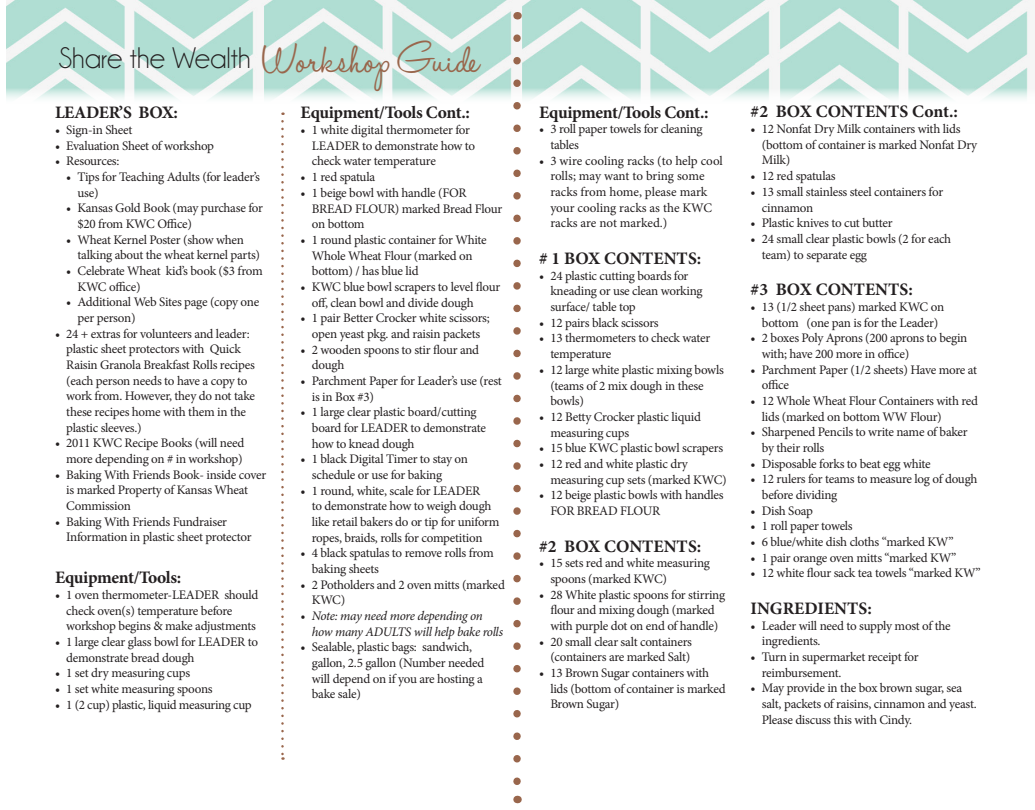
<style>
.page{position:relative;width:1035px;height:810px;background:#fff}
.page>*{position:absolute;margin:0;border:0;box-sizing:border-box;transform-origin:0 0}
.t1{font:48.75px "Halo Handletter";color:#99664c}
.t2{font:30px "Champagne&Limousines";color:#231f20}
.Paragraph_Style_1{font:700 17.5px "Minion Pro";letter-spacing:-.015em;color:#231f20}
.t3{font:13px/15.6px "Minion Pro";letter-spacing:-.02em;color:#231f20}
.t4{font:italic 13px/15.6px "Minion Pro";letter-spacing:-.025em;color:#231f20}
</style>
<div class="page">
<img style="left:6px;top:0;width:1024px;height:99px">
<svg style="left:513px;top:38px;width:8px;height:747px"></svg>
<svg style="left:281px;top:121px;width:3px;height:639px"></svg>
<p class="t2" style="left:58px;top:43px;width:194px">Share the Wealth</p>
<p class="t1" style="left:263px;top:34px;width:218px">Workshop Guide</p>
<p class="Paragraph_Style_1" style="left:55px;top:100px;width:125px">LEADER’S BOX:</p>
<p class="t3" style="left:55px;top:122px;width:79px">• Sign-in Sheet</p>
<p class="t3" style="left:55px;top:138px;width:161px">• Evaluation Sheet of workshop</p>
<p class="t3" style="left:55px;top:153px;width:66px">• Resources:</p>
<p class="t3" style="left:78px;top:169px;width:184px;text-indent:-11px">• Tips for Teaching Adults (for leader’s use)</p>
<p class="t3" style="left:78px;top:200px;width:187px;text-indent:-11px">• Kansas Gold Book (may purchase for $20 from KWC Office)</p>
<p class="t3" style="left:78px;top:232px;width:184px;text-indent:-11px">• Wheat Kernel Poster (show when talking about the wheat kernel parts)</p>
<p class="t3" style="left:78px;top:263px;width:187px;text-indent:-11px">• Celebrate Wheat kid’s book ($3 from<br>KWC office)</p>
<p class="t3" style="left:78px;top:294px;width:183px;text-indent:-11px">• Additional Web Sites page (copy one per person)</p>
<p class="t3" style="left:66px;top:326px;width:190px;text-indent:-11px">• 24 + extras for volunteers and leader: plastic sheet protectors with Quick Raisin Granola Breakfast Rolls recipes (each person needs to have a copy to work from. However, they do not take these recipes home with them in the plastic sleeves.)</p>
<p class="t3" style="left:55px;top:435px;width:191px;text-align:right">• 2011 KWC Recipe Books (will need more depending on # in workshop)</p>
<p class="t3" style="left:66px;top:467px;width:201px;text-indent:-11px">• Baking With Friends Book- inside cover is marked Property of Kansas Wheat<br>Commission</p>
<p class="t3" style="left:66px;top:514px;width:187px;text-indent:-11px">• Baking With Friends Fundraiser<br>Information in plastic sheet protector</p>
<p class="Paragraph_Style_1" style="left:55px;top:566px;width:128px">Equipment/Tools:</p>
<p class="t3" style="left:66px;top:587px;width:194px;text-indent:-11px">• 1 oven thermometer-LEADER should check oven(s) temperature before workshop begins &amp; make adjustments</p>
<p class="t3" style="left:66px;top:634px;width:193px;text-indent:-11px">• 1 large clear glass bowl for LEADER to demonstrate bread dough</p>
<p class="t3" style="left:55px;top:666px;width:137px">• 1 set dry measuring cups</p>
<p class="t3" style="left:55px;top:681px;width:159px">• 1 set white measuring spoons</p>
<p class="t3" style="left:55px;top:697px;width:198px">• 1 (2 cup) plastic, liquid measuring cup</p>
<p class="Paragraph_Style_1" style="left:301px;top:101px;width:171px">Equipment/Tools Cont.:</p>
<p class="t3" style="left:312px;top:122px;width:165px;text-indent:-11px">• 1 white digital thermometer for<br>LEADER to demonstrate how to check water temperature</p>
<p class="t3" style="left:301px;top:169px;width:76px">• 1 red spatula</p>
<p class="t3" style="left:312px;top:185px;width:192px;text-indent:-11px">• 1 beige bowl with handle (FOR<br>BREAD FLOUR) marked Bread Flour on bottom</p>
<p class="t3" style="left:312px;top:232px;width:176px;text-indent:-11px">• 1 round plastic container for White<br>Whole Wheat Flour (marked on bottom) / has blue lid</p>
<p class="t3" style="left:312px;top:279px;width:190px;text-indent:-11px">• KWC blue bowl scrapers to level flour off, clean bowl and divide dough</p>
<p class="t3" style="left:301px;top:310px;width:191px;text-align:center">• 1 pair Better Crocker white scissors; open yeast pkg. and raisin packets</p>
<p class="t3" style="left:312px;top:342px;width:169px;text-indent:-11px">• 2 wooden spoons to stir flour and dough</p>
<p class="t3" style="left:312px;top:373px;width:191px;text-indent:-11px">• Parchment Paper for Leader’s use (rest is in Box #3)</p>
<p class="t3" style="left:312px;top:404px;width:176px;text-indent:-11px">• 1 large clear plastic board/cutting board for LEADER to demonstrate how to knead dough</p>
<p class="t3" style="left:312px;top:451px;width:158px;text-indent:-11px">• 1 black Digital Timer to stay on schedule or use for baking</p>
<p class="t3" style="left:312px;top:483px;width:189px;text-indent:-11px">• 1 round, white, scale for LEADER<br>to demonstrate how to weigh dough like retail bakers do or tip for uniform ropes, braids, rolls for competition</p>
<p class="t3" style="left:312px;top:545px;width:183px;text-indent:-11px">• 4 black spatulas to remove rolls from baking sheets</p>
<p class="t3" style="left:312px;top:577px;width:195px;text-indent:-11px">• 2 Potholders and 2 oven mitts (marked<br>KWC)</p>
<p class="t4" style="left:312px;top:608px;width:193px;text-indent:-11px">• Note: may need more depending on how many ADULTS will help bake rolls</p>
<p class="t3" style="left:312px;top:640px;width:174px;text-indent:-11px">• Sealable, plastic bags: sandwich, gallon, 2.5 gallon (Number needed will depend on if you are hosting a bake sale)</p>
<p class="Paragraph_Style_1" style="left:539px;top:100px;width:171px">Equipment/Tools Cont.:</p>
<p class="t3" style="left:550px;top:121px;width:154px;text-indent:-11px">• 3 roll paper towels for cleaning tables</p>
<p class="t3" style="left:550px;top:153px;width:174px;text-indent:-11px">• 3 wire cooling racks (to help cool rolls; may want to bring some racks from home, please mark your cooling racks as the KWC racks are not marked.)</p>
<p class="Paragraph_Style_1" style="left:539px;top:246px;width:164px"># 1 BOX CONTENTS:</p>
<p class="t3" style="left:550px;top:268px;width:154px;text-indent:-11px">• 24 plastic cutting boards for kneading or use clean working surface/ table top</p>
<p class="t3" style="left:539px;top:315px;width:121px">• 12 pairs black scissors</p>
<p class="t3" style="left:550px;top:331px;width:161px;text-indent:-11px">• 13 thermometers to check water temperature</p>
<p class="t3" style="left:550px;top:362px;width:175px;text-indent:-11px">• 12 large white plastic mixing bowls (teams of 2 mix dough in these bowls)</p>
<p class="t3" style="left:550px;top:409px;width:152px;text-indent:-11px">• 12 Betty Crocker plastic liquid measuring cups</p>
<p class="t3" style="left:539px;top:440px;width:186px">• 15 blue KWC plastic bowl scrapers</p>
<p class="t3" style="left:550px;top:456px;width:178px;text-indent:-11px">• 12 red and white plastic dry measuring cup sets (marked KWC)</p>
<p class="t3" style="left:550px;top:487px;width:175px;text-indent:-11px">• 12 beige plastic bowls with handles<br>FOR BREAD FLOUR</p>
<p class="Paragraph_Style_1" style="left:539px;top:534px;width:164px">#2 BOX CONTENTS:</p>
<p class="t3" style="left:550px;top:555px;width:161px;text-indent:-11px">• 15 sets red and white measuring spoons (marked KWC)</p>
<p class="t3" style="left:539px;top:587px;width:188px;text-align:center">• 28 White plastic spoons for stirring flour and mixing dough (marked with purple dot on end of handle)</p>
<p class="t3" style="left:539px;top:634px;width:154px;text-align:right">• 20 small clear salt containers (containers are marked Salt)</p>
<p class="t3" style="left:550px;top:665px;width:177px;text-indent:-11px">• 13 Brown Sugar containers with lids (bottom of container is marked<br>Brown Sugar)</p>
<p class="Paragraph_Style_1" style="left:751px;top:100px;width:209px">#2 BOX CONTENTS Cont.:</p>
<p class="t3" style="left:762px;top:121px;width:217px;text-indent:-11px">• 12 Nonfat Dry Milk containers with lids (bottom of container is marked Nonfat Dry<br>Milk)</p>
<p class="t3" style="left:751px;top:168px;width:87px">• 12 red spatulas</p>
<p class="t3" style="left:762px;top:184px;width:183px;text-indent:-11px">• 13 small stainless steel containers for cinnamon</p>
<p class="t3" style="left:751px;top:215px;width:143px">• Plastic knives to cut butter</p>
<p class="t3" style="left:762px;top:231px;width:191px;text-indent:-11px">• 24 small clear plastic bowls (2 for each team) to separate egg</p>
<p class="Paragraph_Style_1" style="left:751px;top:277px;width:164px">#3 BOX CONTENTS:</p>
<p class="t3" style="left:751px;top:299px;width:195px;text-align:center">• 13 (1/2 sheet pans) marked KWC on bottom (one pan is for the Leader)</p>
<p class="t3" style="left:762px;top:330px;width:207px;text-indent:-11px">• 2 boxes Poly Aprons (200 aprons to begin with; have 200 more in office)</p>
<p class="t3" style="left:762px;top:362px;width:217px;text-indent:-11px">• Parchment Paper (1/2 sheets) Have more at office</p>
<p class="t3" style="left:762px;top:393px;width:218px;text-indent:-11px">• 12 Whole Wheat Flour Containers with red lids (marked on bottom WW Flour)</p>
<p class="t3" style="left:762px;top:424px;width:207px;text-indent:-11px">• Sharpened Pencils to write name of baker by their rolls</p>
<p class="t3" style="left:751px;top:456px;width:182px">• Disposable forks to beat egg white</p>
<p class="t3" style="left:762px;top:471px;width:217px;text-indent:-11px">• 12 rulers for teams to measure log of dough before dividing</p>
<p class="t3" style="left:751px;top:503px;width:64px">• Dish Soap</p>
<p class="t3" style="left:751px;top:518px;width:104px">• 1 roll paper towels</p>
<p class="t3" style="left:751px;top:534px;width:205px">• 6 blue/white dish cloths “marked KW”</p>
<p class="t3" style="left:751px;top:550px;width:207px">• 1 pair orange oven mitts “marked KW”</p>
<p class="t3" style="left:751px;top:565px;width:232px">• 12 white flour sack tea towels “marked KW”</p>
<p class="Paragraph_Style_1" style="left:751px;top:596px;width:123px">INGREDIENTS:</p>
<p class="t3" style="left:762px;top:618px;width:191px;text-indent:-11px">• Leader will need to supply most of the ingredients.</p>
<p class="t3" style="left:762px;top:649px;width:158px;text-indent:-11px">• Turn in supermarket receipt for reimbursement.</p>
<p class="t3" style="left:762px;top:681px;width:216px;text-indent:-11px">• May provide in the box brown sugar, sea salt, packets of raisins, cinnamon and yeast.<br>Please discuss this with Cindy.</p>
</div>
